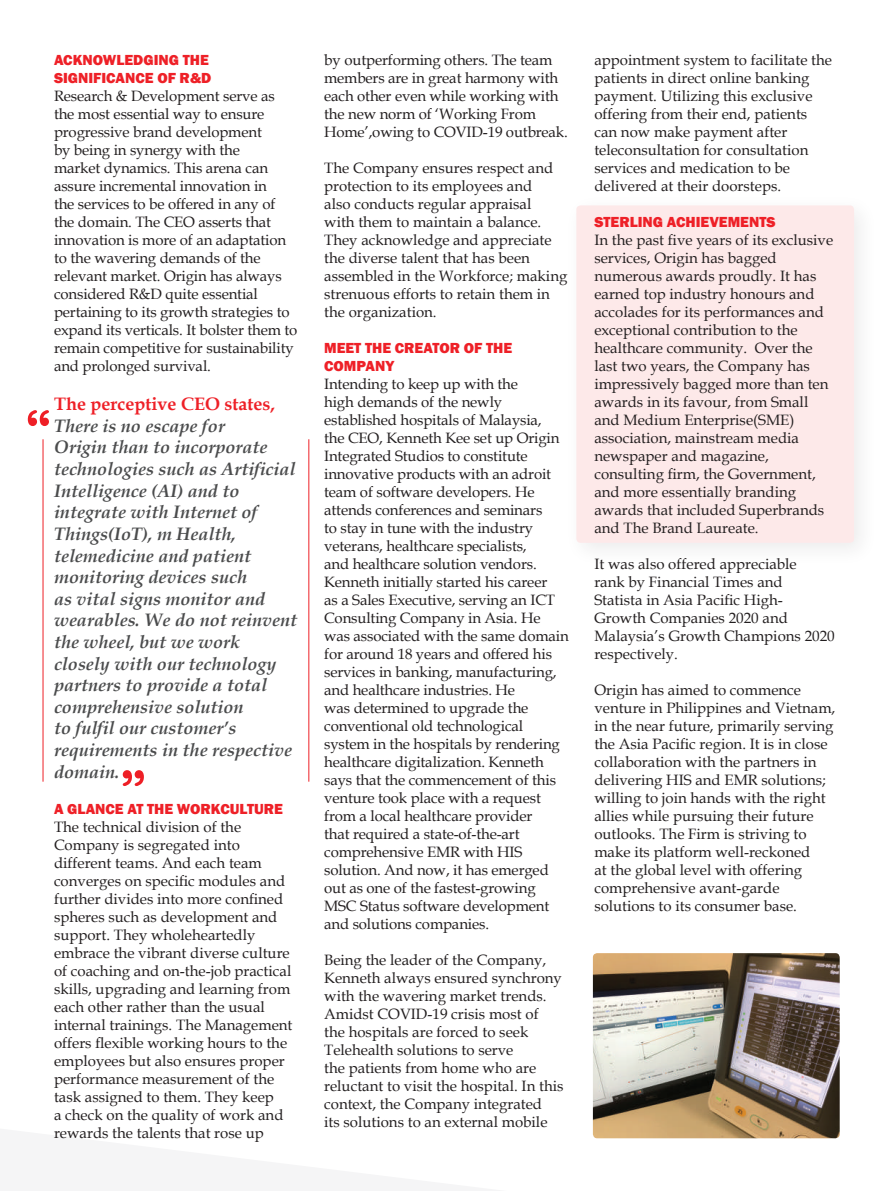
<style>
.page{position:relative;width:893px;height:1191px;background:#fff}
.page>*{position:absolute;margin:0;border:0;box-sizing:border-box;transform-origin:0 0}
.t1{font:700 52.5px "Helvetica Rounded";color:#ee1f26}
.t2{font:italic 700 18px/21.6px "Book Antiqua";color:#4b4c4d}
.t3{font:700 18px "Book Antiqua";color:#ee2027}
.t4{font:15px/18px "Book Antiqua";color:#231f20}
.t5{font:800 15px/18px "Franklin Gothic";color:#ee2027}
</style>
<div class="page">
<div style="left:576px;top:205px;width:278px;height:338px;background:#fde9e9;border-radius:4px"></div>
<hr style="left:43px;top:439px;width:1px;height:342px;background:#ee2026">
<hr style="left:309px;top:439px;width:1px;height:342px;background:#ee2026">
<img style="left:593px;top:953px;width:247px;height:185px">
<p class="t5" style="left:54px;top:50px;width:159px">ACKNOWLEDGING THE<br>SIGNIFICANCE OF R&amp;D</p>
<p class="t4" style="left:54px;top:86px;width:245px">Research &amp; Development serve as the most essential way to ensure progressive brand development<br>by being in synergy with the<br>market dynamics. This arena can assure incremental innovation in<br>the services to be offered in any of the domain. The CEO asserts that innovation is more of an adaptation to the wavering demands of the relevant market. Origin has always considered R&amp;D quite essential pertaining to its growth strategies to expand its verticals. It bolster them to remain competitive for sustainability and prolonged survival.</p>
<p class="t3" style="left:54px;top:392px;width:222px">The perceptive CEO states,</p>
<p class="t2" style="left:54px;top:415px;width:245px">There is no escape for<br>Origin than to incorporate technologies such as Artificial<br>Intelligence (AI) and to integrate with Internet of<br>Things(IoT), m Health, telemedicine and patient monitoring devices such<br>as vital signs monitor and wearables. We do not reinvent the wheel, but we work closely with our technology partners to provide a total comprehensive solution<br>to fulfil our customer’s requirements in the respective domain.</p>
<p class="t5" style="left:54px;top:799px;width:230px">A GLANCE AT THE WORKCULTURE</p>
<p class="t4" style="left:54px;top:817px;width:240px">The technical division of the Company is segregated into different teams. And each team converges on specific modules and further divides into more confined spheres such as development and support. They wholeheartedly embrace the vibrant diverse culture of coaching and on-the-job practical skills, upgrading and learning from each other rather than the usual internal trainings. The Management offers flexible working hours to the employees but also ensures proper performance measurement of the task assigned to them. They keep<br>a check on the quality of work and rewards the talents that rose up</p>
<h1 class="t1" style="left:24px;top:398px;width:30px">“</h1>
<h1 class="t1" style="left:119px;top:758px;width:30px">”</h1>
<p class="t4" style="left:324px;top:50px;width:245px">by outperforming others. The team members are in great harmony with each other even while working with the new norm of ‘Working From Home’,owing to COVID-19 outbreak.</p>
<p class="t4" style="left:324px;top:158px;width:245px">The Company ensures respect and protection to its employees and<br>also conducts regular appraisal<br>with them to maintain a balance.<br>They acknowledge and appreciate the diverse talent that has been assembled in the Workforce; making strenuous efforts to retain them in the organization.</p>
<p class="t5" style="left:324px;top:339px;width:190px">MEET THE CREATOR OF THE<br>COMPANY</p>
<p class="t4" style="left:324px;top:374px;width:246px">Intending to keep up with the<br>high demands of the newly established hospitals of Malaysia,<br>the CEO, Kenneth Kee set up Origin Integrated Studios to constitute innovative products with an adroit team of software developers. He attends conferences and seminars<br>to stay in tune with the industry veterans, healthcare specialists,<br>and healthcare solution vendors.<br>Kenneth initially started his career<br>as a Sales Executive, serving an ICT Consulting Company in Asia. He was associated with the same domain for around 18 years and offered his services in banking, manufacturing, and healthcare industries. He<br>was determined to upgrade the conventional old technological system in the hospitals by rendering healthcare digitalization. Kenneth says that the commencement of this venture took place with a request from a local healthcare provider<br>that required a state-of-the-art comprehensive EMR with HIS solution. And now, it has emerged out as one of the fastest-growing MSC Status software development and solutions companies.</p>
<p class="t4" style="left:324px;top:950px;width:241px">Being the leader of the Company, Kenneth always ensured synchrony with the wavering market trends.<br>Amidst COVID-19 crisis most of<br>the hospitals are forced to seek Telehealth solutions to serve<br>the patients from home who are reluctant to visit the hospital. In this context, the Company integrated<br>its solutions to an external mobile</p>
<p class="t4" style="left:594px;top:50px;width:239px">appointment system to facilitate the patients in direct online banking payment. Utilizing this exclusive offering from their end, patients can now make payment after teleconsultation for consultation services and medication to be delivered at their doorsteps.</p>
<p class="t5" style="left:594px;top:213px;width:183px">STERLING ACHIEVEMENTS</p>
<p class="t4" style="left:594px;top:230px;width:240px">In the past five years of its exclusive services, Origin has bagged numerous awards proudly. It has earned top industry honours and accolades for its performances and exceptional contribution to the healthcare community. Over the last two years, the Company has impressively bagged more than ten awards in its favour, from Small and Medium Enterprise(SME) association, mainstream media newspaper and magazine, consulting firm, the Government, and more essentially branding awards that included Superbrands and The Brand Laureate.</p>
<p class="t4" style="left:594px;top:554px;width:242px">It was also offered appreciable<br>rank by Financial Times and<br>Statista in Asia Pacific High-<br>Growth Companies 2020 and<br>Malaysia’s Growth Champions 2020 respectively.</p>
<p class="t4" style="left:594px;top:680px;width:242px">Origin has aimed to commence venture in Philippines and Vietnam, in the near future, primarily serving the Asia Pacific region. It is in close collaboration with the partners in delivering HIS and EMR solutions; willing to join hands with the right allies while pursuing their future outlooks. The Firm is striving to make its platform well-reckoned<br>at the global level with offering comprehensive avant-garde solutions to its consumer base.</p>
</div>
